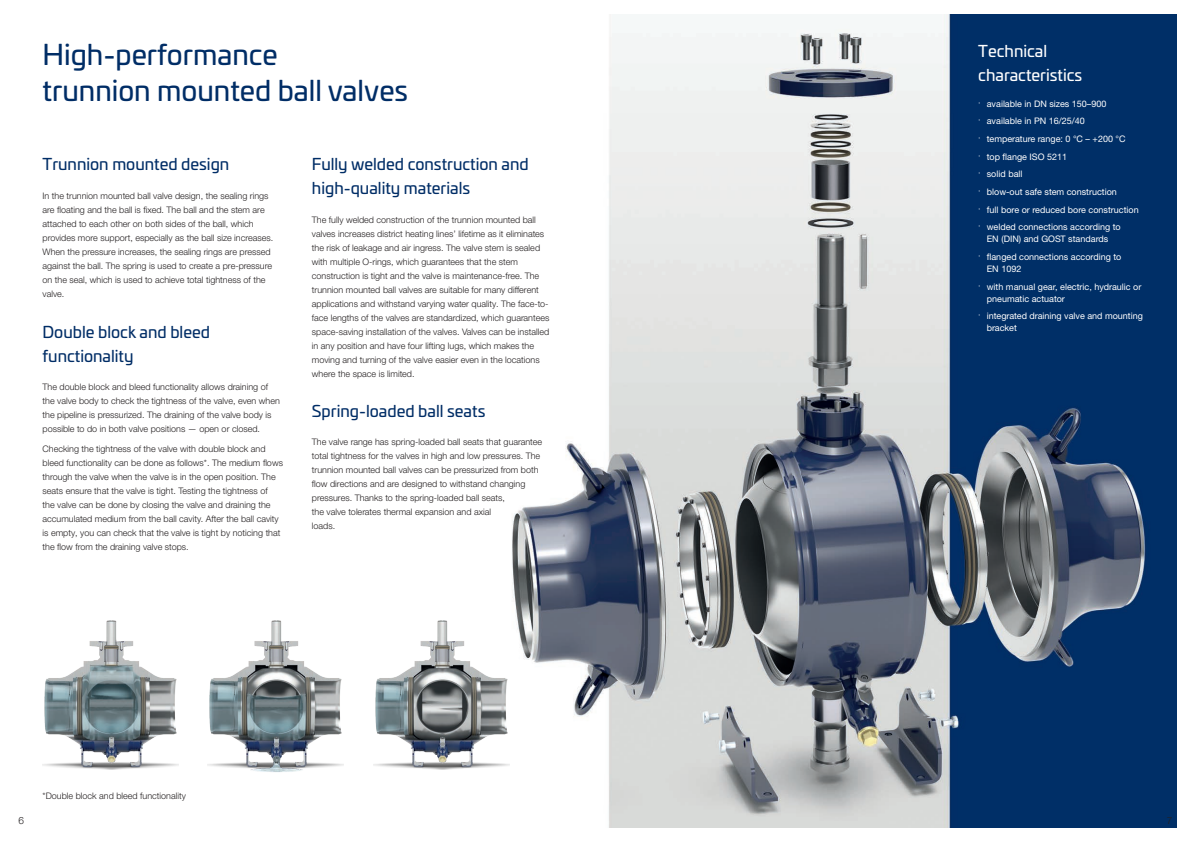
<style>
.page{position:relative;width:1191px;height:842px;background:#fff}
.page>*{position:absolute;margin:0;border:0;box-sizing:border-box;transform-origin:0 0}
.t1{font:28px/36px "Univia Pro";color:#002d66}
.t2{font:16px/24px "Univia Pro";color:#002d66}
.t3{font:16px/24px "Univia Pro";color:#fff}
.t4{font:300 10px "Helvetica Neue LTW1 G";color:#231f20}
.t5{font:300 9px/14px "Helvetica Neue LTW1 G";color:#231f20}
.t6{font:9px/17.7px "Helvetica Neue LTW1 G";color:#fff}
.s1{font-weight:300}
</style>
<div class="page">
<img style="left:509px;top:14px;width:667px;height:814px">
<img style="left:373px;top:620px;width:136px;height:150px">
<img style="left:43px;top:620px;width:136px;height:150px">
<img style="left:208px;top:620px;width:136px;height:152px">
<h1 class="t1" style="left:43px;top:35px;width:367px">High-performance<br>trunnion mounted ball valves</h1>
<h2 class="t2" style="left:43px;top:152px;width:188px">Trunnion mounted design</h2>
<p class="t5" style="left:43px;top:188px;width:232px">In the trunnion mounted ball valve design, the sealing rings are floating and the ball is fixed. The ball and the stem are attached to each other on both sides of the ball, which provides more support, especially as the ball size increases.<br>When the pressure increases, the sealing rings are pressed against the ball. The spring is used to create a pre-pressure on the seal, which is used to achieve total tightness of the valve.</p>
<h2 class="t2" style="left:43px;top:319px;width:169px">Double block and bleed functionality</h2>
<p class="t5" style="left:43px;top:380px;width:239px">The double block and bleed functionality allows draining of the valve body to check the tightness of the valve, even when the pipeline is pressurized. The draining of the valve body is possible to do in both valve positions — open or closed.</p>
<p class="t5" style="left:43px;top:441px;width:242px">Checking the tightness of the valve with double block and bleed functionality can be done as follows*. The medium flows through the valve when the valve is in the open position. The seats ensure that the valve is tight. Testing the tightness of<br>the valve can be done by closing the valve and draining the accumulated medium from the ball cavity. After the ball cavity is empty, you can check that the valve is tight by noticing that the flow from the draining valve stops.</p>
<h2 class="t2" style="left:312px;top:152px;width:218px">Fully welded construction and high-quality materials</h2>
<p class="t5" style="left:312px;top:212px;width:239px">The fully welded construction of the trunnion mounted ball valves increases district heating lines’ lifetime as it eliminates the risk of leakage and air ingress. The valve stem is sealed with multiple O-rings, which guarantees that the stem construction is tight and the valve is maintenance-free. The trunnion mounted ball valves are suitable for many different applications and withstand varying water quality. The face-to&shy;face lengths of the valves are standardized, which guarantees space-saving installation of the valves. Valves can be installed in any position and have four lifting lugs, which makes the moving and turning of the valve easier even in the locations where the space is limited.</p>
<h2 class="t2" style="left:312px;top:398px;width:175px">Spring-loaded ball seats</h2>
<p class="t5" style="left:312px;top:435px;width:232px">The valve range has spring-loaded ball seats that guarantee total tightness for the valves in high and low pressures. The trunnion mounted ball valves can be pressurized from both flow directions and are designed to withstand changing pressures. Thanks to the spring-loaded ball seats,<br>the valve tolerates thermal expansion and axial<br>loads.</p>
<p class="t5" style="left:43px;top:789px;width:145px">*Double block and bleed functionality</p>
<h2 class="t3" style="left:978px;top:38px;width:105px">Technical characteristics</h2>
<p class="t6" style="left:978px;top:95px;width:162px"><span class="s1">·</span> available in DN sizes 150–900<br><span class="s1">·</span> available in PN 16/25/40<br><span class="s1">·</span> temperature range: 0 °C – +200 °C<br><span class="s1">·</span> top flange ISO 5211<br><span class="s1">·</span> solid ball<br><span class="s1">·</span> blow-out safe stem construction<br><span class="s1">·</span> full bore or reduced bore construction <span class="s1">·</span> welded connections according to</p>
<p class="t6" style="left:978px;top:230px;width:144px;text-align:center">EN (DIN) and GOST standards<br><span class="s1">·</span> flanged connections according to</p>
<p class="t6" style="left:978px;top:260px;width:165px;text-indent:9px">EN 1092<br><span class="s1">·</span> with manual gear, electric, hydraulic or</p>
<p class="t6" style="left:978px;top:290px;width:166px;text-indent:9px">pneumatic actuator<br><span class="s1">·</span> integrated draining valve and mounting</p>
<p class="t6" style="left:986px;top:319px;width:32px">bracket</p>
<p class="t4" style="left:18px;top:815px;width:7px">6</p>
<p class="t4" style="left:1167px;top:815px;width:7px">7</p>
</div>
